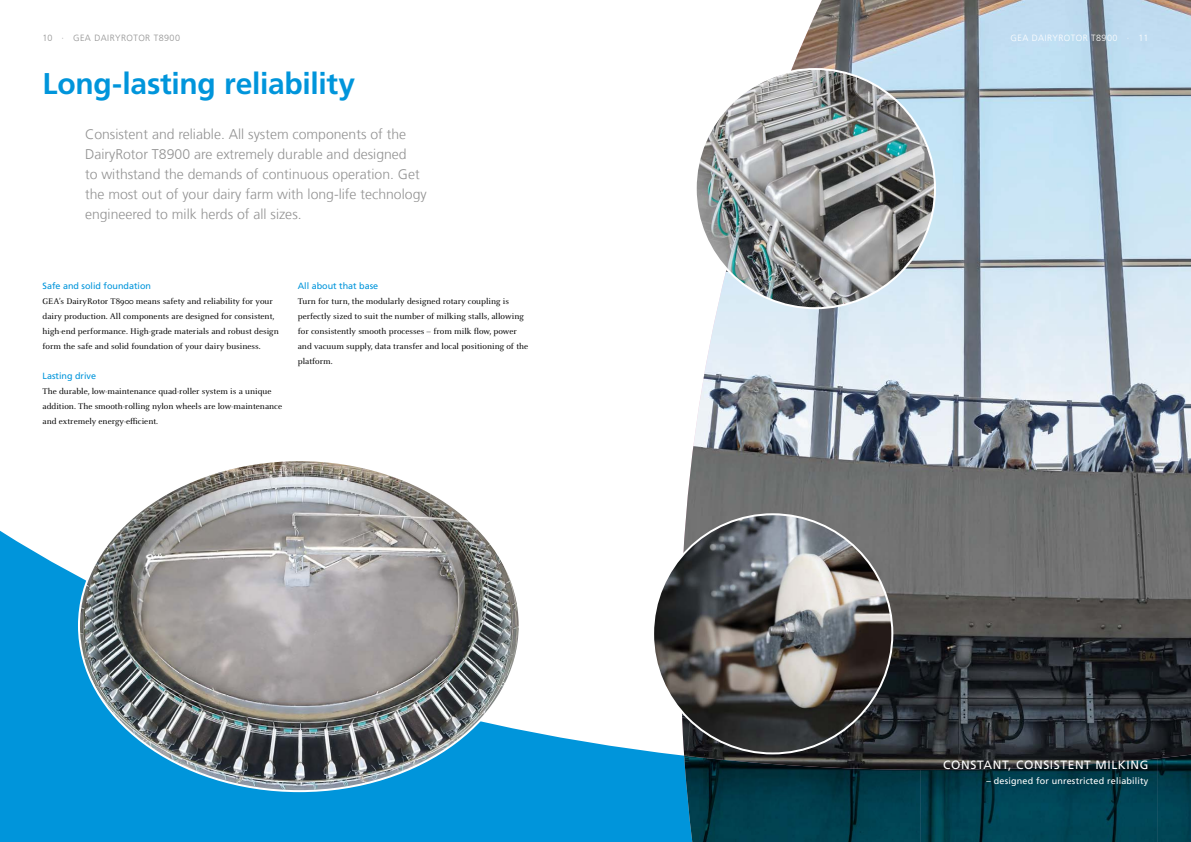
<style>
.page{position:relative;width:1191px;height:842px;background:#fff}
.page>*{position:absolute;margin:0;border:0;box-sizing:border-box;transform-origin:0 0}
.t1{font:700 30px "Frutiger LT Com";letter-spacing:-.01em;color:#0095db}
.t2{font:300 14px/20px "Frutiger LT Com";color:#929292}
.t3{font:12px "Frutiger LT Com";letter-spacing:.05em;color:#fff}
.t4{font:9px/15px "Celeste OT";color:#000}
.t5{font:9px "Frutiger LT Com";color:#0095db}
.t6{font:9px "Frutiger LT Com";letter-spacing:.02em;color:#fff}
.t7{font:300 9px "Frutiger LT Com";letter-spacing:.05em;color:#929292}
.t8{font:300 9px "Frutiger LT Com";letter-spacing:.05em;color:#fff}
</style>
<div class="page">
<img style="left:686px;top:0;width:505px;height:758px">
<svg style="left:0;top:531px;width:692px;height:311px;fill:#0095db"></svg>
<img style="left:684px;top:756px;width:236px;height:86px">
<img style="left:920px;top:758px;width:237px;height:84px">
<img style="left:1157px;top:755px;width:34px;height:87px">
<svg style="left:652px;top:513px;width:241px;height:241px"></svg>
<svg style="left:694px;top:68px;width:242px;height:241px"></svg>
<svg style="left:78px;top:461px;width:442px;height:331px"></svg>
<p class="t7" style="left:43px;top:32px;width:139px">10 · GEA DAIRYROTOR T8900</p>
<p class="t8" style="left:1010px;top:32px;width:139px">GEA DAIRYROTOR T8900 · 11</p>
<h1 class="t1" style="left:43px;top:66px;width:314px">Long-lasting reliability</h1>
<p class="t2" style="left:85px;top:124px;width:343px">Consistent and reliable. All system components of the DairyRotor T8900 are extremely durable and designed<br>to withstand the demands of continuous operation. Get the most out of your dairy farm with long-life technology engineered to milk herds of all sizes.</p>
<p class="t5" style="left:43px;top:281px;width:110px">Safe and solid foundation</p>
<p class="t4" style="left:43px;top:294px;width:238px">GEA’s DairyRotor T8900 means safety and reliability for your dairy production. All components are designed for consistent, high-end performance. High-grade materials and robust design form the safe and solid foundation of your dairy business.</p>
<p class="t5" style="left:43px;top:371px;width:55px">Lasting drive</p>
<p class="t4" style="left:43px;top:384px;width:241px">The durable, low-maintenance quad-roller system is a unique addition. The smooth-rolling nylon wheels are low-maintenance and extremely energy-efficient.</p>
<p class="t5" style="left:298px;top:281px;width:82px">All about that base</p>
<p class="t4" style="left:298px;top:294px;width:232px">Turn for turn, the modularly designed rotary coupling is perfectly sized to suit the number of milking stalls, allowing for consistently smooth processes – from milk flow, power and vacuum supply, data transfer and local positioning of the platform.</p>
<h3 class="t3" style="left:943px;top:758px;width:207px">CONSTANT, CONSISTENT MILKING</h3>
<p class="t6" style="left:986px;top:776px;width:163px">– designed for unrestricted reliability</p>
</div>
